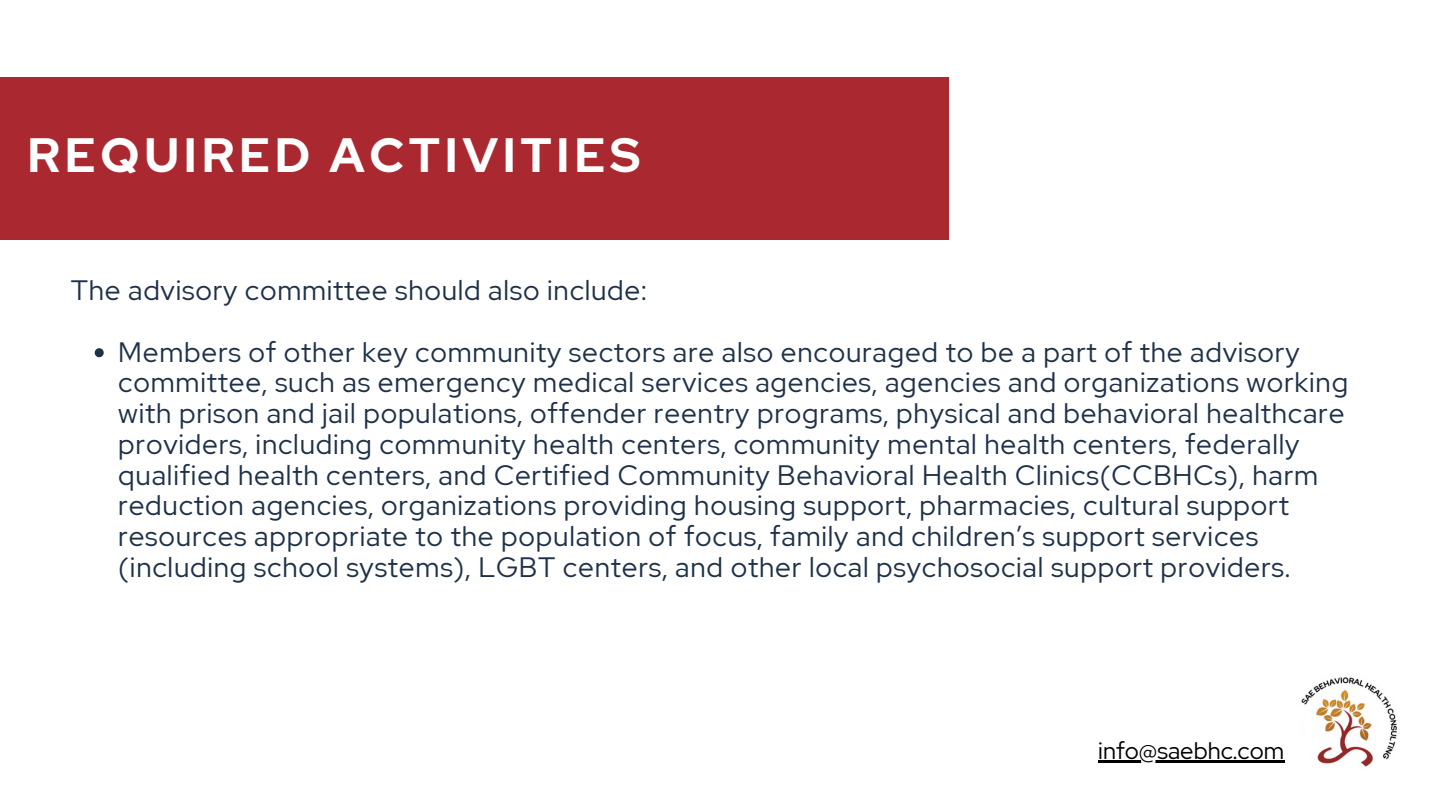
<style>
.page{position:relative;width:1440px;height:810px;background:#fff}
.page>*{position:absolute;margin:0;border:0;box-sizing:border-box;transform-origin:0 0}
.t1{font:700 48px "Red Hat Display";letter-spacing:.1em;color:#fff}
.t2{font:28px/30.8px "Red Hat Display";letter-spacing:.03em;color:#1e3148}
.t3{font:23.8px "Red Hat Display";color:#000}
</style>
<div class="page">
<div style="left:0;top:77px;width:948px;height:163px;background:#aa2930"></div>
<svg style="left:95px;top:348px;width:9px;height:9px"></svg>
<img style="left:1301px;top:677px;width:96px;height:90px">
<hr style="left:1098px;top:760px;width:186px;height:2px;background:#000">
<h1 class="t1" style="left:27px;top:123px;width:615px">REQUIRED ACTIVITIES</h1>
<p class="t2" style="left:71px;top:275px;width:577px">The advisory committee should also include:</p>
<p class="t2" style="left:118px;top:336px;width:1231px">Members of other key community sectors are also encouraged to be a part of the advisory committee, such as emergency medical services agencies, agencies and organizations working with prison and jail populations, offender reentry programs, physical and behavioral healthcare providers, including community health centers, community mental health centers, federally qualified health centers, and Certified Community Behavioral Health Clinics(CCBHCs), harm reduction agencies, organizations providing housing support, pharmacies, cultural support resources appropriate to the population of focus, family and children’s support services (including school systems), LGBT centers, and other local psychosocial support providers.</p>
<p class="t3" style="left:1098px;top:734px;width:188px">info@saebhc.com</p>
</div>
